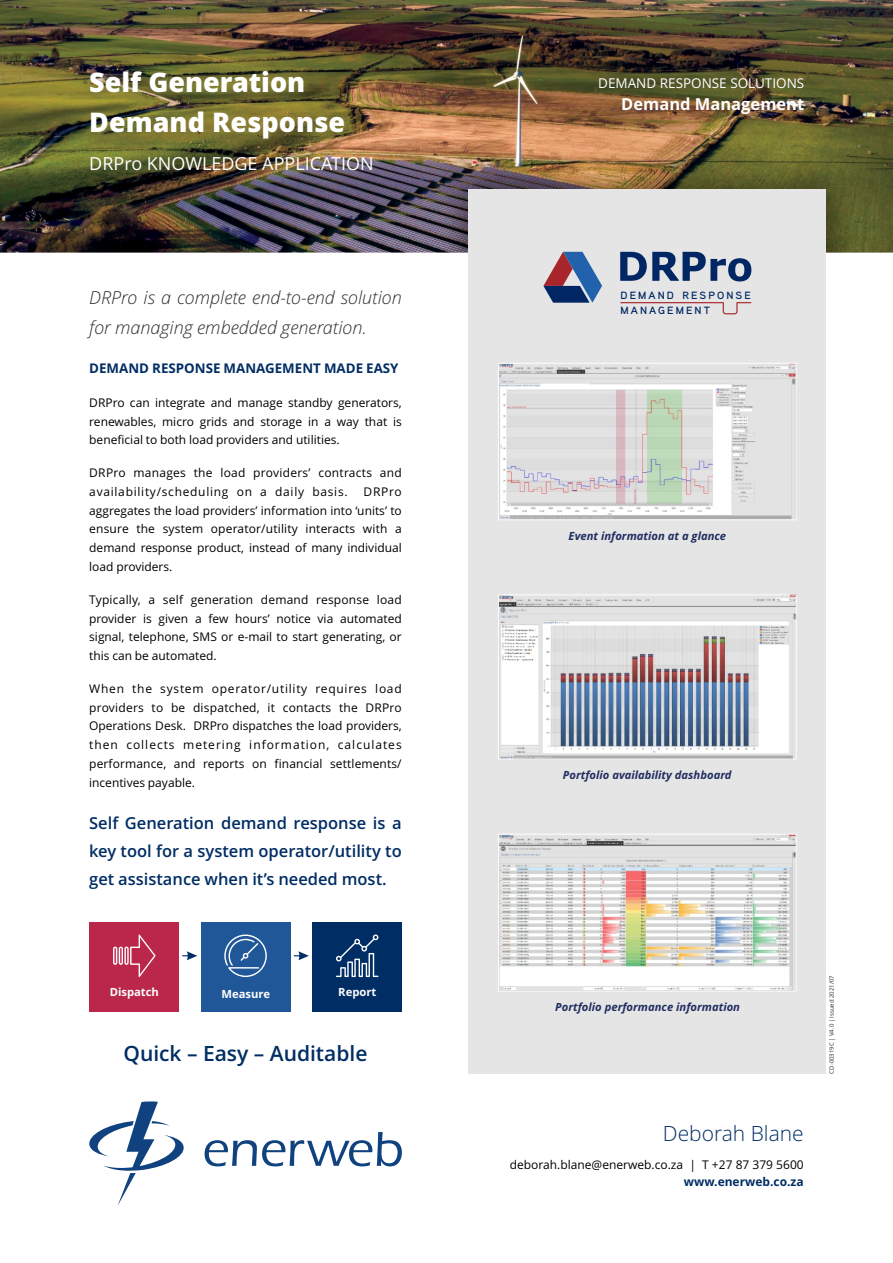
<style>
.page{position:relative;width:893px;height:1263px;background:#fff}
.page>*{position:absolute;margin:0;border:0;box-sizing:border-box;transform-origin:0 0}
.t1{font:500 50.7px "Eras ITC";color:#10427f}
.t2{font:800 27px/40.5px "Open Sans";color:#fff}
.t3{font:600 21px "Open Sans";color:#002d64}
.t4{font:300 21px "Open Sans";color:#002d64}
.t5{font:italic 300 18px/30.6px "Open Sans";color:#2f2f2f}
.t6{font:18px "Open Sans";color:#fff}
.t7{font:600 16.5px/28px "Open Sans";color:#002d64;text-align:justify}
.t8{font:700 16.5px "Open Sans";color:#fff}
.t9{font:13.5px "Open Sans";color:#fff}
.t10{font:700 13.35px "Open Sans";color:#002d64}
.t11{font:12px/18.8px "Open Sans";color:#000;text-align:justify}
.t12{font:12px/18.8px "Open Sans";letter-spacing:.025em;color:#000}
.t13{font:700 12px "Open Sans";color:#002d64}
.t14{font:italic 700 11.25px "Open Sans";color:#202d60}
.t15{font:700 11.25px "Open Sans";color:#fff}
.t16{font:600 10.5px/15px "Aaux Next";letter-spacing:.19em;color:#002664;scale:1.05 1}
.t17{font:6px "Open Sans";color:#2f2f2f}
</style>
<div class="page">
<img style="left:0;top:0;width:893px;height:253px">
<div style="left:415px;top:140px;width:465px;height:113px;background:#000;opacity:.54"></div>
<div style="left:469px;top:189px;width:357px;height:884px;background:#e5e5e5"></div>
<svg style="left:620px;top:302px;width:131px;height:12px"></svg>
<svg style="left:620px;top:252px;width:131px;height:29px"></svg>
<svg style="left:543px;top:252px;width:59px;height:51px"></svg>
<img style="left:500px;top:836px;width:295px;height:154px">
<div style="left:498px;top:834px;width:299px;height:158px;border:1px solid #fff"></div>
<img style="left:500px;top:365px;width:295px;height:153px">
<div style="left:498px;top:363px;width:299px;height:157px;border:1px solid #fff"></div>
<img style="left:500px;top:596px;width:295px;height:161px">
<div style="left:498px;top:594px;width:299px;height:165px;border:1px solid #fff"></div>
<svg style="left:89px;top:1101px;width:95px;height:105px"></svg>
<div style="left:201px;top:922px;width:89px;height:89px;background:#205799"></div>
<div style="left:313px;top:922px;width:89px;height:89px;background:#002d64"></div>
<div style="left:89px;top:922px;width:90px;height:89px;background:#ba274a"></div>
<svg style="left:182px;top:951px;width:15px;height:9px"></svg>
<svg style="left:294px;top:951px;width:15px;height:9px"></svg>
<svg style="left:336px;top:934px;width:42px;height:43px"></svg>
<svg style="left:114px;top:934px;width:42px;height:43px"></svg>
<svg style="left:113px;top:947px;width:4px;height:18px"></svg>
<svg style="left:224px;top:934px;width:43px;height:43px"></svg>
<h2 class="t2" style="left:89px;top:65px;width:257px">Self Generation<br>Demand Response</h2>
<h3 class="t6" style="left:89px;top:157px;width:286px">DRPro KNOWLEDGE APPLICATION</h3>
<p class="t9" style="left:598px;top:78px;width:208px">DEMAND RESPONSE SOLUTIONS</p>
<h3 class="t8" style="left:621px;top:97px;width:185px">Demand Management</h3>
<h3 class="t5" style="left:89px;top:284px;width:314px">DRPro is a complete end-to-end solution for managing embedded generation.</h3>
<p class="t10" style="left:89px;top:363px;width:311px">DEMAND RESPONSE MANAGEMENT MADE EASY</p>
<p class="t11" style="left:89px;top:394px;width:314px">DRPro can integrate and manage standby generators, renewables, micro grids and storage in a way that is beneficial to both load providers and utilities.</p>
<p class="t12" style="left:89px;top:464px;width:314px">DRPro manages the load providers’ contracts and availability/scheduling on a daily basis.</p>
<p class="t11" style="left:89px;top:483px;width:314px;text-indent:274px">DRPro aggregates the load providers’ information into ‘units’ to ensure the system operator/utility interacts with a demand response product, instead of many individual load providers.</p>
<p class="t11" style="left:89px;top:591px;width:314px">Typically, a self generation demand response load provider is given a few hours’ notice via automated signal, telephone, SMS or e-mail to start generating, or this can be automated.</p>
<p class="t11" style="left:89px;top:680px;width:314px">When the system operator/utility requires load providers to be dispatched, it contacts the DRPro Operations Desk. DRPro dispatches the load providers, then collects metering information, calculates performance, and reports on financial settlements/ incentives payable.</p>
<h3 class="t7" style="left:89px;top:811px;width:314px">Self Generation demand response is a key tool for a system operator/utility to get assistance when it’s needed most.</h3>
<p class="t16" style="left:620px;top:289px;width:126px">DEMAND RESPONSE<br>MANAGEMENT</p>
<p class="t14" style="left:569px;top:531px;width:159px">Event information at a glance</p>
<p class="t14" style="left:563px;top:770px;width:170px">Portfolio availability dashboard</p>
<p class="t15" style="left:110px;top:987px;width:51px">Dispatch</p>
<p class="t15" style="left:222px;top:989px;width:50px">Measure</p>
<p class="t15" style="left:338px;top:987px;width:40px">Report</p>
<h3 class="t3" style="left:123px;top:1044px;width:245px">Quick – Easy – Auditable</h3>
<p class="t14" style="left:555px;top:1002px;width:186px">Portfolio performance information</p>
<h1 class="t1" style="left:202px;top:1131px;width:203px">enerweb</h1>
<h3 class="t4" style="left:663px;top:1125px;width:142px">Deborah Blane</h3>
<p class="t11" style="left:510px;top:1157px;width:295px">deborah.blane@enerweb.co.za | T +27 87 379 5600</p>
<p class="t13" style="left:684px;top:1176px;width:121px">www.enerweb.co.za</p>
<p class="t17" style="left:829px;top:1073px;width:100px;rotate:-90deg">CD-00319C | V4.0 | Issued 2021/07</p>
</div>
